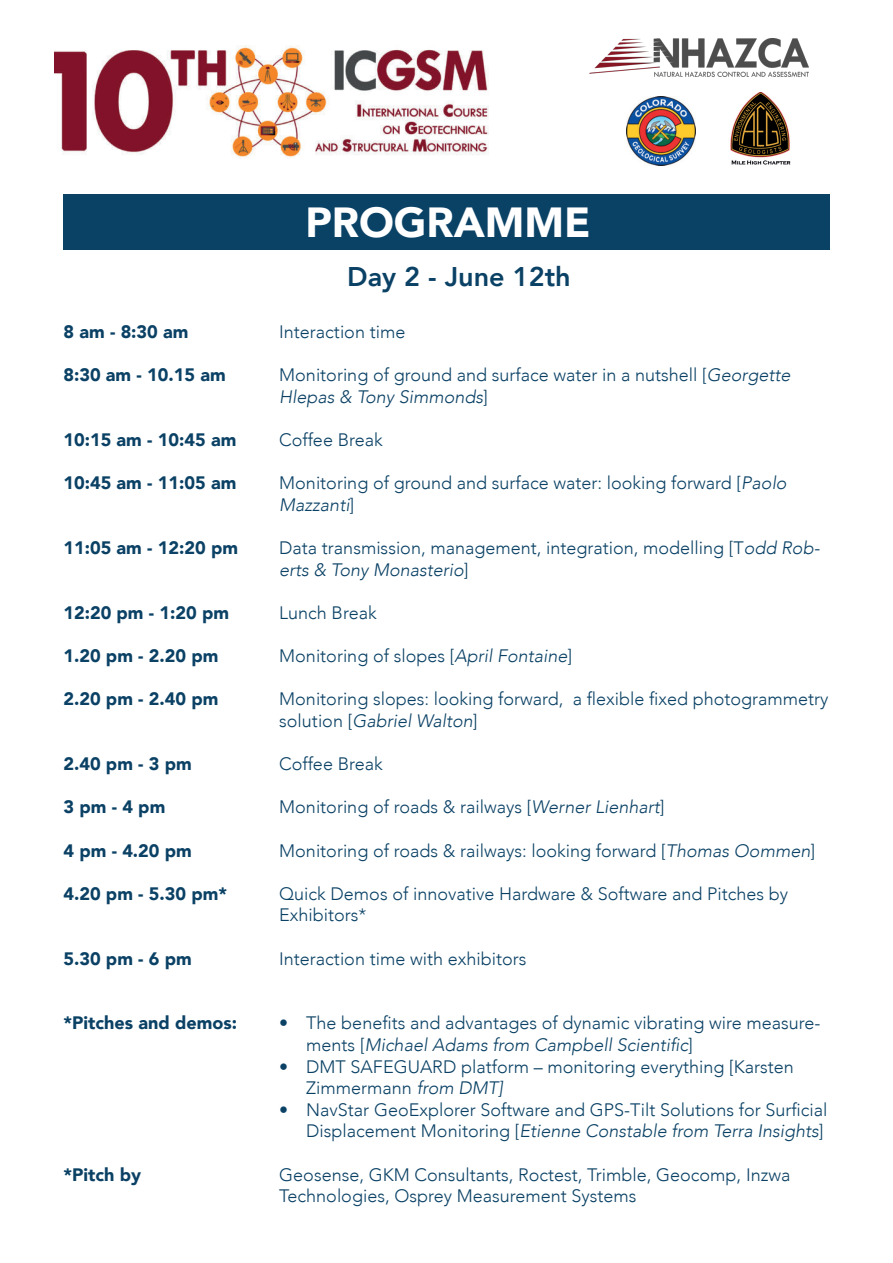
<style>
.page{position:relative;width:893px;height:1263px;background:#fff}
.page>*{position:absolute;margin:0;border:0;box-sizing:border-box;transform-origin:0 0}
.t1{font:900 42px "Avenir";color:#fff}
.t2{font:800 27px "Avenir";color:#0a4165}
.t3{font:300 18px/21.6px "Avenir";color:#0a4165}
.t4{font:900 18px "Avenir";color:#0a4165}
.s1{font-style:italic}
</style>
<div class="page">
<img style="left:54px;top:46px;width:435px;height:113px">
<img style="left:730px;top:93px;width:60px;height:71px">
<img style="left:627px;top:97px;width:68px;height:69px">
<img style="left:590px;top:38px;width:218px;height:38px">
<div style="left:63px;top:194px;width:767px;height:55px;background:#0a4266"></div>
<p class="t4" style="left:63px;top:316px;width:127px">8 am - 8:30 am</p>
<p class="t4" style="left:63px;top:360px;width:164px">8:30 am - 10.15 am</p>
<p class="t4" style="left:63px;top:424px;width:175px">10:15 am - 10:45 am</p>
<p class="t4" style="left:63px;top:468px;width:175px">10:45 am - 11:05 am</p>
<p class="t4" style="left:63px;top:532px;width:176px">11:05 am - 12:20 pm</p>
<p class="t4" style="left:63px;top:597px;width:167px">12:20 pm - 1:20 pm</p>
<p class="t4" style="left:63px;top:640px;width:157px">1.20 pm - 2.20 pm</p>
<p class="t4" style="left:63px;top:684px;width:157px">2.20 pm - 2.40 pm</p>
<p class="t4" style="left:63px;top:748px;width:130px">2.40 pm - 3 pm</p>
<p class="t4" style="left:63px;top:792px;width:103px">3 pm - 4 pm</p>
<p class="t4" style="left:63px;top:835px;width:130px">4 pm - 4.20 pm</p>
<p class="t4" style="left:63px;top:878px;width:165px">4.20 pm - 5.30 pm*</p>
<p class="t4" style="left:63px;top:943px;width:130px">5.30 pm - 6 pm</p>
<p class="t4" style="left:63px;top:1008px;width:175px">*Pitches and demos:</p>
<p class="t4" style="left:63px;top:1159px;width:79px">*Pitch by</p>
<p class="t1" style="left:305px;top:186px;width:287px">PROGRAMME</p>
<p class="t2" style="left:347px;top:256px;width:225px">Day 2 - June 12th</p>
<p class="t3" style="left:279px;top:321px;width:128px">Interaction time</p>
<p class="t3" style="left:279px;top:364px;width:513px">Monitoring of ground and surface water in a nutshell [<span class="s1">Georgette<br>Hlepas &amp; Tony Simmonds</span>]</p>
<p class="t3" style="left:279px;top:429px;width:105px">Coffee Break</p>
<p class="t3" style="left:279px;top:472px;width:509px">Monitoring of ground and surface water: looking forward [<span class="s1">Paolo<br>Mazzanti</span>]</p>
<p class="t3" style="left:279px;top:537px;width:542px">Data transmission, management, integration, modelling [T<span class="s1">odd Rob&shy;erts &amp; Tony Monasterio</span>]</p>
<p class="t3" style="left:279px;top:602px;width:99px">Lunch Break</p>
<p class="t3" style="left:279px;top:645px;width:294px">Monitoring of slopes [<span class="s1">April Fontaine</span>]</p>
<p class="t3" style="left:279px;top:688px;width:551px">Monitoring slopes: looking forward, a flexible fixed photogrammetry solution [<span class="s1">Gabriel Walton</span>]</p>
<p class="t3" style="left:279px;top:753px;width:105px">Coffee Break</p>
<p class="t3" style="left:279px;top:796px;width:387px">Monitoring of roads &amp; railways [<span class="s1">Werner Lienhart</span>]</p>
<p class="t3" style="left:279px;top:840px;width:537px">Monitoring of roads &amp; railways: looking forward [<span class="s1">Thomas Oommen</span>]</p>
<p class="t3" style="left:279px;top:883px;width:510px">Quick Demos of innovative Hardware &amp; Software and Pitches by<br>Exhibitors*</p>
<p class="t3" style="left:279px;top:948px;width:249px">Interaction time with exhibitors</p>
<p class="t3" style="left:306px;top:1012px;width:516px;text-indent:-27px">• The benefits and advantages of dynamic vibrating wire measure&shy;ments [<span class="s1">Michael Adams from Campbell Scientific</span>]</p>
<p class="t3" style="left:306px;top:1056px;width:489px;text-indent:-27px">• DMT SAFEGUARD platform – monitoring everything [Karsten<br>Zimmermann <span class="s1">from DMT]</span></p>
<p class="t3" style="left:279px;top:1099px;width:550px;text-align:right">• NavStar GeoExplorer Software and GPS-Tilt Solutions for Surficial<br>Displacement Monitoring [<span class="s1">Etienne Constable from Terra Insights</span>]</p>
<p class="t3" style="left:279px;top:1164px;width:513px">Geosense, GKM Consultants, Roctest, Trimble, Geocomp, Inzwa<br>Technologies, Osprey Measurement Systems</p>
</div>
